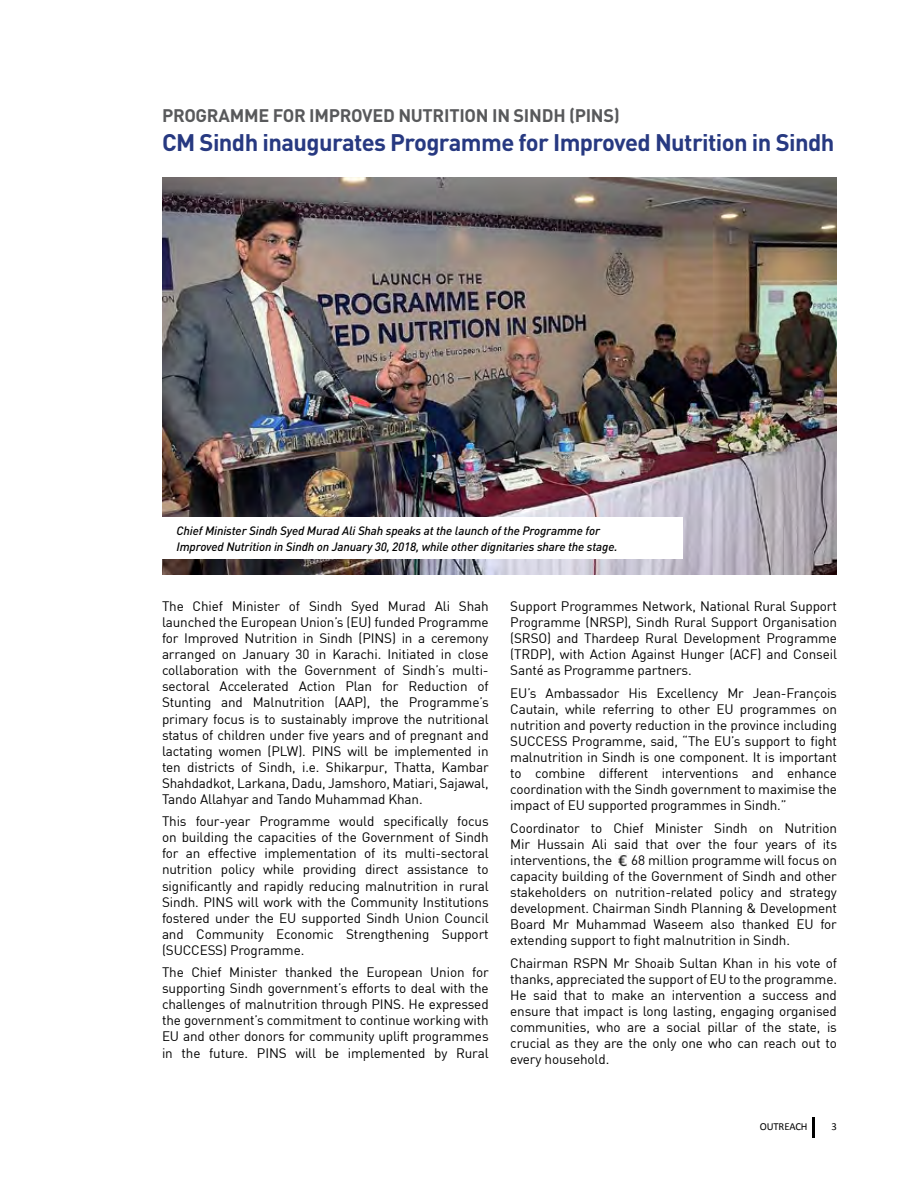
<style>
.page{position:relative;width:918px;height:1188px;background:#fff}
.page>*{position:absolute;margin:0;border:0;box-sizing:border-box;transform-origin:0 0}
.t1{font:700 23.7px "DIN Pro";letter-spacing:-.025em;color:#273981}
.t2{font:700 18px "DIN Pro";letter-spacing:-.015em;color:#58595b}
.t3{font:13.5px/16px "DIN";letter-spacing:-.01em;color:#000;text-align:justify}
.t4{font:italic 500 12px/16px "DIN Pro";letter-spacing:-.01em;color:#000}
.t5{font:10.65px "Calibri";letter-spacing:-.01em;color:#000}
</style>
<div class="page">
<hr style="left:812px;top:1117px;width:3px;height:21px;background:#000">
<img style="left:618px;top:855px;width:10px;height:13px">
<img style="left:162px;top:177px;width:675px;height:398px">
<div style="left:162px;top:517px;width:521px;height:42px;background:#fff"></div>
<h2 class="t2" style="left:162px;top:100px;width:459px">PROGRAMME FOR IMPROVED NUTRITION IN SINDH (PINS)</h2>
<h1 class="t1" style="left:162px;top:123px;width:674px">CM Sindh inaugurates Programme for Improved Nutrition in Sindh</h1>
<p class="t4" style="left:176px;top:521px;width:443px">Chief Minister Sindh Syed Murad Ali Shah speaks at the launch of the Programme for<br>Improved Nutrition in Sindh on January 30, 2018, while other dignitaries share the stage.</p>
<p class="t3" style="left:162px;top:598px;width:328px">The Chief Minister of Sindh Syed Murad Ali Shah launched the European Union’s (EU) funded Programme for Improved Nutrition in Sindh (PINS) in a ceremony arranged on January 30 in Karachi. Initiated in close collaboration with the Government of Sindh’s multi&shy;sectoral Accelerated Action Plan for Reduction of Stunting and Malnutrition (AAP), the Programme’s primary focus is to sustainably improve the nutritional status of children under five years and of pregnant and lactating women (PLW). PINS will be implemented in ten districts of Sindh, i.e. Shikarpur, Thatta, Kambar Shahdadkot, Larkana, Dadu, Jamshoro, Matiari, Sajawal, Tando Allahyar and Tando Muhammad Khan.</p>
<p class="t3" style="left:162px;top:813px;width:328px">This four-year Programme would specifically focus on building the capacities of the Government of Sindh for an effective implementation of its multi-sectoral nutrition policy while providing direct assistance to significantly and rapidly reducing malnutrition in rural Sindh. PINS will work with the Community Institutions fostered under the EU supported Sindh Union Council and Community Economic Strengthening Support (SUCCESS) Programme.</p>
<p class="t3" style="left:162px;top:964px;width:328px">The Chief Minister thanked the European Union for supporting Sindh government’s efforts to deal with the challenges of malnutrition through PINS. He expressed the government’s commitment to continue working with EU and other donors for community uplift programmes in the future. PINS will be implemented by Rural</p>
<p class="t3" style="left:510px;top:598px;width:328px">Support Programmes Network, National Rural Support Programme (NRSP), Sindh Rural Support Organisation (SRSO) and Thardeep Rural Development Programme (TRDP), with Action Against Hunger (ACF) and Conseil Santé as Programme partners.</p>
<p class="t3" style="left:510px;top:685px;width:328px">EU’s Ambassador His Excellency Mr Jean-François Cautain, while referring to other EU programmes on nutrition and poverty reduction in the province including SUCCESS Programme, said, “The EU’s support to fight malnutrition in Sindh is one component. It is important to combine different interventions and enhance coordination with the Sindh government to maximise the impact of EU supported programmes in Sindh.”</p>
<p class="t3" style="left:510px;top:820px;width:328px">Coordinator to Chief Minister Sindh on Nutrition Mir Hussain Ali said that over the four years of its interventions, the</p>
<p class="t3" style="left:510px;top:852px;width:328px;text-indent:121px">68 million programme will focus on capacity building of the Government of Sindh and other stakeholders on nutrition-related policy and strategy development. Chairman Sindh Planning &amp; Development Board Mr Muhammad Waseem also thanked EU for extending support to fight malnutrition in Sindh.</p>
<p class="t3" style="left:510px;top:955px;width:328px">Chairman RSPN Mr Shoaib Sultan Khan in his vote of thanks, appreciated the support of EU to the programme.<br>He said that to make an intervention a success and ensure that impact is long lasting, engaging organised communities, who are a social pillar of the state, is crucial as they are the only one who can reach out to every household.</p>
<p class="t5" style="left:760px;top:1120px;width:49px">OUTREACH</p>
<p class="t5" style="left:832px;top:1120px;width:7px">3</p>
</div>
